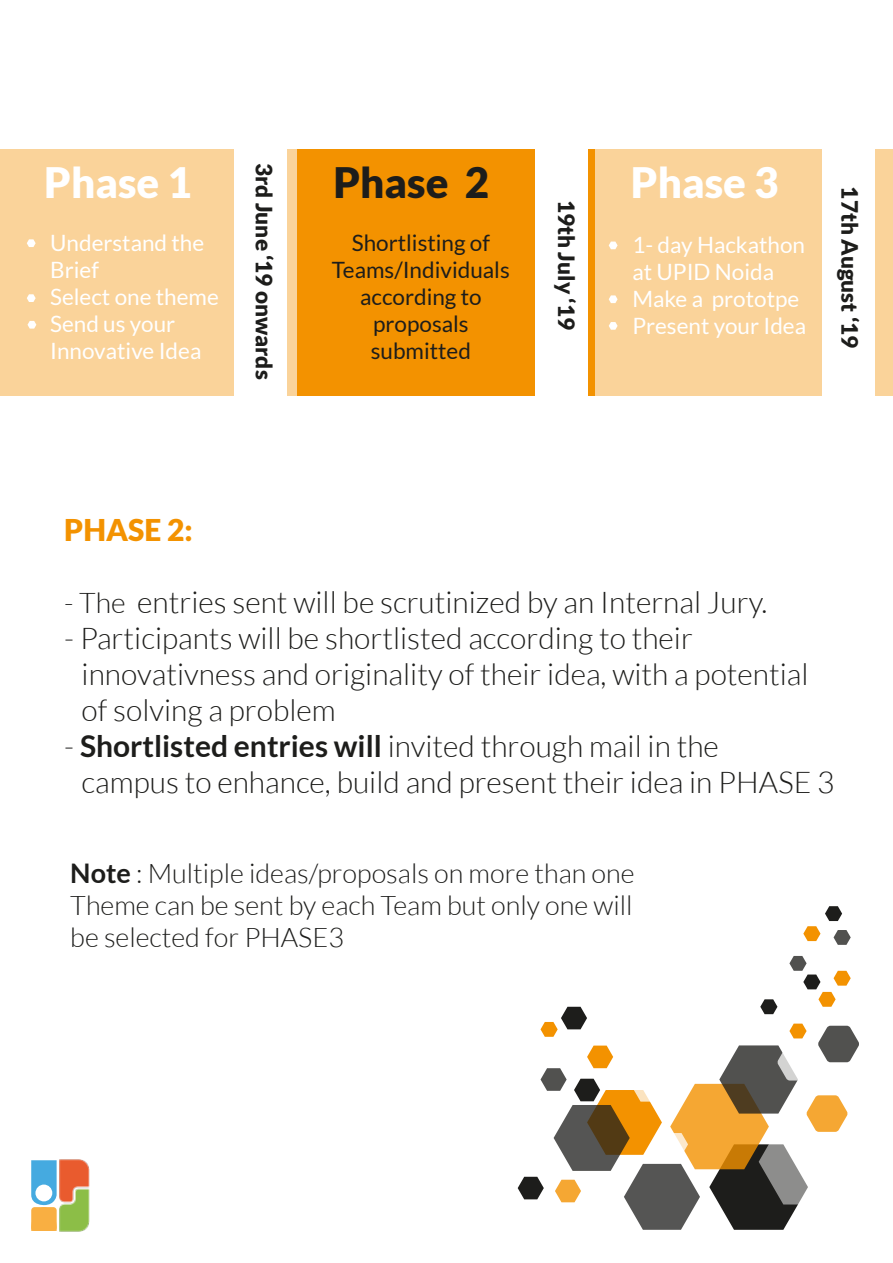
<style>
.page{position:relative;width:893px;height:1263px;background:#fff}
.page>*{position:absolute;margin:0;border:0;box-sizing:border-box;transform-origin:0 0}
.t1{font:900 42px "Lato";color:#fff}
.t2{font:900 42px "Lato";color:#1d1d1b}
.t3{font:300 30px/36px "Lato";color:#1d1d1b}
.t4{font:900 30px "Lato";color:#f39200}
.t5{font:300 27px/32.4px "Lato";color:#1d1d1b;text-align:justify}
.t6{font:22.5px/27px "Lato";color:#fff}
.t7{font:22.5px/27px "Lato";color:#1d1d1b;text-align:center}
.t8{font:900 22.5px "Lato";color:#1d1d1b}
.s1{font-size:28.5px}
.s2{font-weight:700}
</style>
<div class="page">
<img style="left:59px;top:1159px;width:31px;height:73px">
<svg style="left:31px;top:1160px;width:26px;height:71px"></svg>
<div style="left:31px;top:1207px;width:26px;height:24px;background:#f9af42;border-radius:3px"></div>
<svg style="left:518px;top:906px;width:341px;height:324px"></svg>
<div style="left:595px;top:149px;width:298px;height:247px;background:#fad39a"></div>
<div style="left:297px;top:149px;width:298px;height:247px;background:#f39200"></div>
<div style="left:0;top:149px;width:297px;height:247px;background:#fad39a"></div>
<div style="left:235px;top:136px;width:52px;height:273px;background:#fff"></div>
<div style="left:536px;top:129px;width:52px;height:280px;background:#fff"></div>
<div style="left:822px;top:129px;width:52px;height:280px;background:#fff"></div>
<svg style="left:27px;top:239px;width:9px;height:8px"></svg>
<svg style="left:27px;top:294px;width:9px;height:8px"></svg>
<svg style="left:28px;top:321px;width:8px;height:8px"></svg>
<svg style="left:609px;top:242px;width:9px;height:7px"></svg>
<svg style="left:609px;top:295px;width:9px;height:8px"></svg>
<svg style="left:609px;top:322px;width:9px;height:8px"></svg>
<h1 class="t1" style="left:44px;top:158px;width:149px">Phase 1</h1>
<p class="t6" style="left:50px;top:229px;width:170px">Understand the<br>Brief<br>Select one theme<br>Send us your<br>Innovative Idea</p>
<p class="t8" style="left:277px;top:163px;width:218px;rotate:90deg">3rd June ‘19 onwards</p>
<p class="t4" style="left:64px;top:513px;width:130px">PHASE 2:</p>
<h1 class="t2" style="left:333px;top:158px;width:157px">Phase 2</h1>
<p class="t7" style="left:332px;top:229px;width:179px">Shortlisting of<br>Teams/Individuals according to proposals submitted</p>
<p class="t8" style="left:580px;top:200px;width:131px;rotate:90deg">19th July ‘19</p>
<h1 class="t1" style="left:631px;top:158px;width:149px">Phase 3</h1>
<p class="t6" style="left:632px;top:231px;width:175px">1- day Hackathon at UPID Noida<br>Make a prototpe<br>Present your Idea</p>
<p class="t8" style="left:863px;top:186px;width:163px;rotate:90deg">17th August ‘19</p>
<p class="t3" style="left:64px;top:585px;width:705px"><span class="s1">- The</span> entries sent will be scrutinized by an Internal Jury.</p>
<p class="t3" style="left:82px;top:621px;width:728px;text-indent:-17px">- Participants will be shortlisted according to their innovativness and originality of their idea, with a potential of solving a problem</p>
<p class="t3" style="left:82px;top:729px;width:754px;text-indent:-17px">- <span class="s2">Shortlisted entries will</span> invited through mail in the<br>campus to enhance, build and present their idea in PHASE 3</p>
<p class="t5" style="left:70px;top:857px;width:566px"><span class="s2">Note</span> : Multiple ideas/proposals on more than one Theme can be sent by each Team but only one will be selected for PHASE3</p>
</div>
